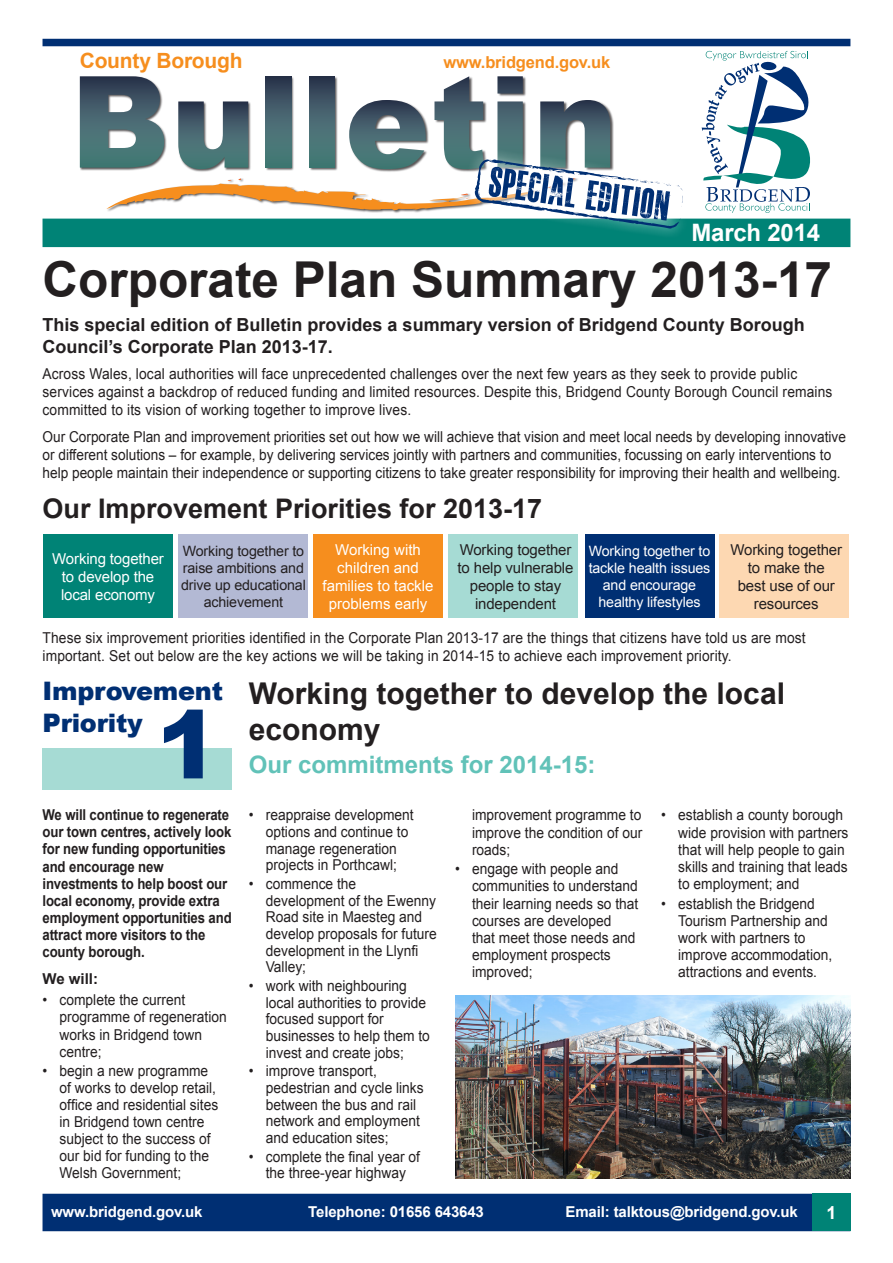
<style>
.page{position:relative;width:893px;height:1263px;background:#fff}
.page>*{position:absolute;margin:0;border:0;box-sizing:border-box;transform-origin:0 0}
.Improvement_priority{font:900 94.5px "Arial";color:#002f73}
.Heading{font:700 49.5px "Arial";color:#231f20}
.IP_Subhead{font:700 30px/36px "Arial";color:#231f20}
.Subhead_2{font:700 27px "Arial";color:#231f20}
.Improvement_priority-2{font:900 25.5px "Arial";letter-spacing:-.01em;color:#002f73}
.Subhead_1{font:700 24px "Arial";color:#61c2b8}
.Improvement_priority-3{font:700 24px "Arial";letter-spacing:-.01em;color:#fff}
.Improvement_priority-4{font:700 21px "Arial";letter-spacing:-.01em;color:#f68e1e}
.Subhead_1-2{font:700 18px/21.6px "Arial";color:#231f20}
.Improvement_priority-5{font:700 18px "Arial";color:#fff}
.Improvement_priority-6{font:700 16.5px "Arial";letter-spacing:-.01em;color:#f68e1e}
.Body_text_1{font:15px/16.6px "Arial";color:#231f20;scale:.92 1}
.Body_text_1-2{font:15px/18px "Arial";color:#231f20;scale:.91 1}
.Body_text_1_No_span{font:700 15px/17.1px "Arial";letter-spacing:-.01em;color:#231f20;scale:.88 1}
.Box_text{font:15px/18px "Arial";letter-spacing:-.01em;color:#231f20;text-align:center}
.Box_text-2{font:15px/18px "Arial";color:#fff;text-align:center}
.Improvement_priority-7{font:700 15px "Arial";letter-spacing:-.01em;color:#fff}
.Subhead_1-3{font:700 15px "Arial";color:#231f20}
.Box_text-3{font:14.25px/17.1px "Arial";letter-spacing:-.01em;color:#fff;text-align:center}
.Box_text-4{font:14.25px/17.1px "Arial";letter-spacing:-.01em;color:#231f20;text-align:center}
</style>
<div class="page">
<div style="left:43px;top:749px;width:189px;height:41px;background:#a6dbd4"></div>
<img style="left:455px;top:996px;width:395px;height:182px">
<div style="left:43px;top:39px;width:807px;height:7px;background:#002f73"></div>
<div style="left:43px;top:219px;width:807px;height:28px;background:#008376"></div>
<div style="left:43px;top:1194px;width:807px;height:37px;background:#002f73"></div>
<div style="left:812px;top:1194px;width:38px;height:37px;background:#008376"></div>
<svg style="left:80px;top:51px;width:730px;height:184px"></svg>
<div style="left:43px;top:534px;width:130px;height:84px;background:#008376"></div>
<div style="left:179px;top:534px;width:129px;height:84px;background:#b3b9d4"></div>
<div style="left:313px;top:534px;width:130px;height:84px;background:#f68e1e"></div>
<div style="left:585px;top:534px;width:129px;height:84px;background:#002f73"></div>
<div style="left:719px;top:534px;width:130px;height:84px;background:#fdd8b2"></div>
<div style="left:449px;top:534px;width:129px;height:84px;background:#a6dbd4"></div>
<p class="Improvement_priority-4" style="left:80px;top:47px;width:164px">County Borough</p>
<p class="Improvement_priority-6" style="left:444px;top:51px;width:168px">www.bridgend.gov.uk</p>
<p class="Improvement_priority-3" style="left:691px;top:217px;width:130px">March 2014</p>
<p class="Heading" style="left:43px;top:247px;width:791px">Corporate Plan Summary 2013-17</p>
<p class="Subhead_1-2" style="left:43px;top:314px;width:764px">This special edition of Bulletin provides a summary version of Bridgend County Borough<br>Council’s Corporate Plan 2013-17.</p>
<p class="Body_text_1" style="left:43px;top:365px;width:860px;line-height:18px">Across Wales, local authorities will face unprecedented challenges over the next few years as they seek to provide public services against a backdrop of reduced funding and limited resources. Despite this, Bridgend County Borough Council remains committed to its vision of working together to improve lives.</p>
<p class="Body_text_1-2" style="left:43px;top:427px;width:884px">Our Corporate Plan and improvement priorities set out how we will achieve that vision and meet local needs by developing innovative or different solutions – for example, by delivering services jointly with partners and communities, focussing on early interventions to help people maintain their independence or supporting citizens to take greater responsibility for improving their health and wellbeing.</p>
<p class="Subhead_2" style="left:43px;top:491px;width:501px">Our Improvement Priorities for 2013-17</p>
<p class="Box_text-2" style="left:52px;top:549px;width:113px">Working together to develop the local economy</p>
<p class="Box_text-4" style="left:181px;top:542px;width:126px">Working together to raise ambitions and drive up educational achievement</p>
<p class="Box_text-2" style="left:323px;top:540px;width:112px">Working with children and families to tackle problems early</p>
<p class="Box_text-3" style="left:589px;top:542px;width:123px">Working together to tackle health issues and encourage healthy lifestyles</p>
<p class="Box_text" style="left:730px;top:540px;width:113px">Working together to make the<br>best use of our resources</p>
<p class="Box_text" style="left:458px;top:540px;width:117px">Working together to help vulnerable people to stay independent</p>
<p class="Body_text_1" style="left:43px;top:628px;width:831px;line-height:18px">These six improvement priorities identified in the Corporate Plan 2013-17 are the things that citizens have told us are most important. Set out below are the key actions we will be taking in 2014-15 to achieve each improvement priority.</p>
<p class="Improvement_priority-2" style="left:43px;top:672px;width:182px">Improvement</p>
<p class="Improvement_priority-2" style="left:43px;top:705px;width:102px">Priority</p>
<p class="Improvement_priority" style="left:156px;top:676px;width:65px">1</p>
<p class="IP_Subhead" style="left:249px;top:676px;width:538px">Working together to develop the local economy</p>
<p class="Subhead_1" style="left:249px;top:748px;width:348px">Our commitments for 2014-15:</p>
<p class="Body_text_1_No_span" style="left:43px;top:807px;width:217px">We will continue to regenerate our town centres, actively look for new funding opportunities and encourage new investments to help boost our local economy, provide extra employment opportunities and attract more visitors to the county borough.</p>
<p class="Subhead_1-3" style="left:43px;top:969px;width:57px">We will:</p>
<p class="Body_text_1" style="left:60px;top:992px;width:183px;line-height:17.1px;text-indent:-17px">• complete the current programme of regeneration works in Bridgend town centre;</p>
<p class="Body_text_1" style="left:60px;top:1062px;width:174px;line-height:17.1px;text-indent:-17px">• begin a new programme of works to develop retail, office and residential sites in Bridgend town centre subject to the success of our bid for funding to the<br>Welsh Government;</p>
<p class="Body_text_1" style="left:266px;top:807px;width:162px;text-indent:-17px">• reappraise development options and continue to manage regeneration projects in Porthcawl;</p>
<p class="Body_text_1" style="left:266px;top:875px;width:187px;text-indent:-17px">• commence the development of the Ewenny<br>Road site in Maesteg and develop proposals for future development in the Llynfi<br>Valley;</p>
<p class="Body_text_1" style="left:266px;top:977px;width:180px;text-indent:-17px">• work with neighbouring local authorities to provide focused support for businesses to help them to invest and create jobs;</p>
<p class="Body_text_1" style="left:266px;top:1063px;width:173px;text-indent:-17px">• improve transport, pedestrian and cycle links between the bus and rail network and employment and education sites;</p>
<p class="Body_text_1" style="left:249px;top:1148px;width:188px;text-align:center">• complete the final year of the three-year highway</p>
<p class="Body_text_1" style="left:472px;top:806px;width:187px;line-height:17.2px;text-align:justify">improvement programme to improve the condition of our roads;</p>
<p class="Body_text_1" style="left:472px;top:860px;width:182px;line-height:17.2px;text-indent:-17px">• engage with people and communities to understand their learning needs so that courses are developed<br>that meet those needs and employment prospects improved;</p>
<p class="Body_text_1" style="left:678px;top:806px;width:187px;line-height:17.2px;text-indent:-17px">• establish a county borough wide provision with partners that will help people to gain skills and training that leads to employment; and</p>
<p class="Body_text_1" style="left:678px;top:895px;width:169px;line-height:17.2px;text-indent:-17px">• establish the Bridgend<br>Tourism Partnership and work with partners to improve accommodation, attractions and events.</p>
<p class="Improvement_priority-7" style="left:51px;top:1202px;width:153px">www.bridgend.gov.uk</p>
<p class="Improvement_priority-7" style="left:308px;top:1202px;width:177px">Telephone: 01656 643643</p>
<p class="Improvement_priority-7" style="left:566px;top:1202px;width:234px">Email: talktous@bridgend.gov.uk</p>
<p class="Improvement_priority-5" style="left:826px;top:1201px;width:12px">1</p>
</div>
